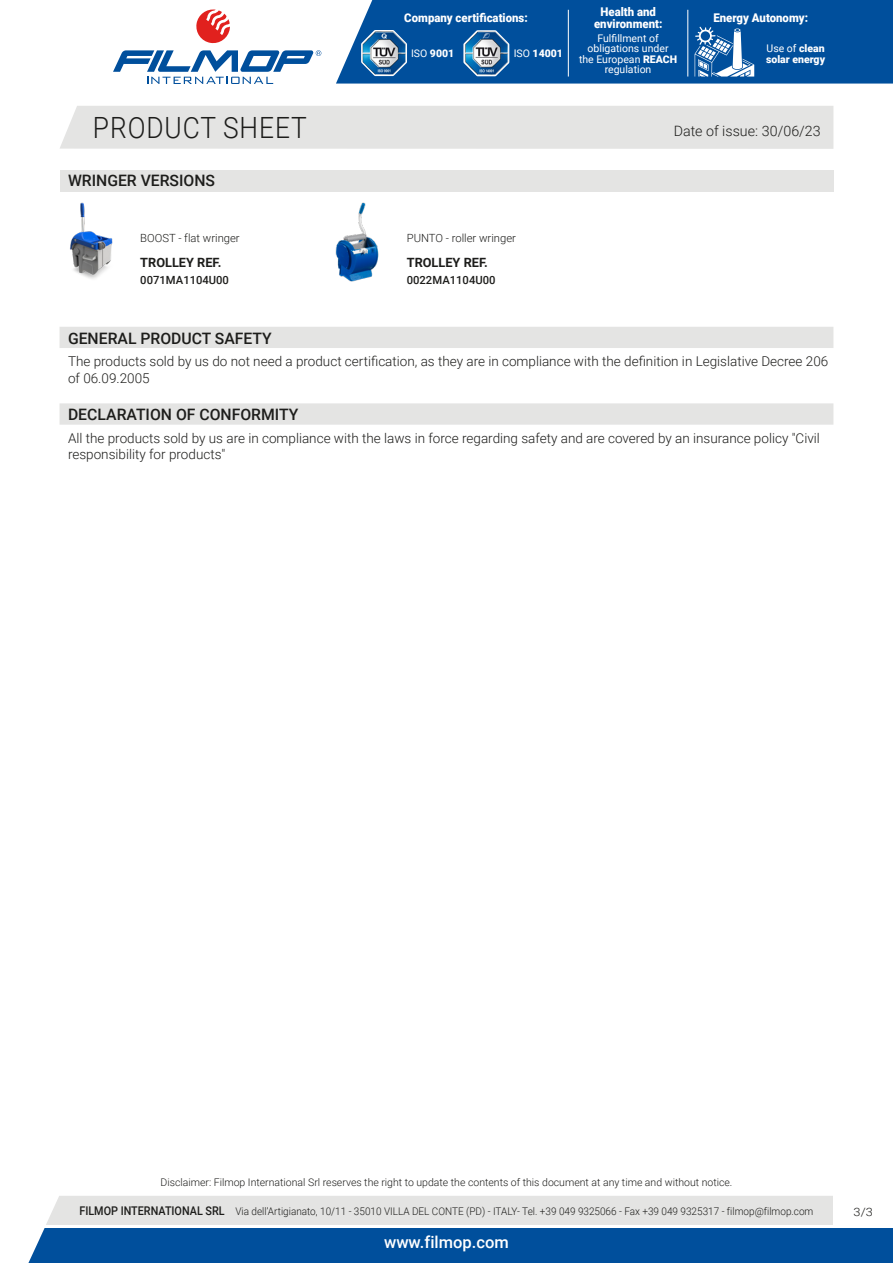
<style>
.page{position:relative;width:893px;height:1263px;background:#fff}
.page>*{position:absolute;margin:0;border:0;box-sizing:border-box;transform-origin:0 0}
.t1{font:300 29.25px "Roboto";letter-spacing:.035em;color:#1d1d1b;scale:.9 1}
.t2{font:500 16.5px "Roboto";color:#fff}
.t3{font:500 15.75px "Roboto";color:#1d1d1b}
.t4{font:300 14.25px "Roboto";color:#1d1d1b}
.t5{font:300 13.5px/16.2px "Roboto";color:#1d1d1b}
.t6{font:700 12.75px "Roboto";color:#1d1d1b}
.t7{font:900 12px/12px "Roboto";color:#fff;text-align:center;scale:.95 1}
.t8{font:300 11.55px "Roboto";color:#1d1d1b;scale:1.11 1}
.t9{font:300 11.25px "Roboto";color:#1d1d1b}
.t10{font:500 11.25px "Roboto";color:#1d1d1b}
.t11{font:300 10.5px "Roboto";color:#1d1d1b;scale:.95 1}
.t12{font:300 10.5px "Roboto";color:#1d1d1b}
.t13{font:10.5px/10.5px "Roboto";color:#fff;text-align:center}
.t14{font:900 10.5px/10.5px "Roboto";color:#fff}
.s1{font-weight:400}
.s2{font-weight:900}
.s3{font-weight:500;font-size:12px}
</style>
<div class="page">
<svg style="left:28px;top:1196px;width:865px;height:67px;background:#6793bc"></svg>
<div style="left:60px;top:106px;width:773px;height:43px;background:#e4e4e3"></div>
<svg style="left:196px;top:10px;width:34px;height:34px"></svg>
<svg style="left:113px;top:50px;width:208px;height:34px"></svg>
<div style="left:336px;top:0;width:557px;height:84px;background:#004f9c"></div>
<svg style="left:462px;top:28px;width:49px;height:50px"></svg>
<img style="left:465px;top:32px;width:43px;height:43px">
<svg style="left:360px;top:28px;width:48px;height:49px"></svg>
<img style="left:362px;top:31px;width:44px;height:44px">
<hr style="left:568px;top:10px;width:1px;height:67px;background:#fff">
<hr style="left:688px;top:10px;width:1px;height:67px;background:#fff">
<svg style="left:695px;top:27px;width:59px;height:50px"></svg>
<div style="left:60px;top:170px;width:773px;height:21px;background:#e4e4e3"></div>
<img style="left:70px;top:202px;width:43px;height:77px">
<img style="left:335px;top:202px;width:44px;height:80px">
<div style="left:60px;top:327px;width:773px;height:21px;background:#e4e4e3"></div>
<div style="left:60px;top:403px;width:773px;height:22px;background:#e4e4e3"></div>
<hr style="left:45px;top:1225px;width:848px;height:2px;background:#fff">
<div style="left:833px;top:1196px;width:60px;height:31px;background:#fff"></div>
<p class="t7" style="left:404px;top:11px;width:131px">Company certifications:</p>
<p class="t14" style="left:411px;top:48px;width:45px"><span class="s1">ISO</span> 9001</p>
<p class="t14" style="left:514px;top:48px;width:51px"><span class="s1">ISO</span> 14001</p>
<p class="t7" style="left:594px;top:5px;width:73px">Health and environment:</p>
<p class="t13" style="left:579px;top:32px;width:100px">Fulfillment of obligations under the European <span class="s2">REACH </span>regulation</p>
<p class="t7" style="left:713px;top:11px;width:101px">Energy Autonomy:</p>
<p class="t14" style="left:766px;top:43px;width:61px"><span class="s1">Use of</span> clean solar energy</p>
<h1 class="t1" style="left:93px;top:107px;width:239px">PRODUCT SHEET</h1>
<p class="t4" style="left:674px;top:121px;width:148px">Date of issue: 30/06/23</p>
<p class="t3" style="left:68px;top:170px;width:149px">WRINGER VERSIONS</p>
<p class="t9" style="left:140px;top:230px;width:101px">BOOST - flat wringer</p>
<p class="t6" style="left:140px;top:254px;width:83px">TROLLEY REF.</p>
<p class="t10" style="left:140px;top:272px;width:90px">0071MA1104U00</p>
<p class="t9" style="left:407px;top:230px;width:111px">PUNTO - roller wringer</p>
<p class="t6" style="left:407px;top:254px;width:83px">TROLLEY REF.</p>
<p class="t10" style="left:407px;top:272px;width:90px">0022MA1104U00</p>
<p class="t3" style="left:68px;top:327px;width:205px">GENERAL PRODUCT SAFETY</p>
<p class="t5" style="left:68px;top:353px;width:762px">The products sold by us do not need a product certification, as they are in compliance with the definition in Legislative Decree 206 of 06.09.2005</p>
<p class="t3" style="left:68px;top:404px;width:232px">DECLARATION OF CONFORMITY</p>
<p class="t5" style="left:68px;top:430px;width:753px">All the products sold by us are in compliance with the laws in force regarding safety and are covered by an insurance policy "Civil responsibility for products"</p>
<p class="t12" style="left:160px;top:1175px;width:573px">Disclaimer: Filmop International Srl reserves the right to update the contents of this document at any time and without notice.</p>
<p class="t11" style="left:79px;top:1204px;width:774px"><span class="s3">FILMOP INTERNATIONAL SRL</span> Via dell’Artigianato, 10/11 - 35010 VILLA DEL CONTE (PD) - ITALY- Tel. +39 049 9325066 - Fax +39 049 9325317 - filmop@filmop.com</p>
<p class="t2" style="left:384px;top:1230px;width:126px">www.filmop.com</p>
<p class="t8" style="left:854px;top:1204px;width:19px">3/3</p>
</div>
